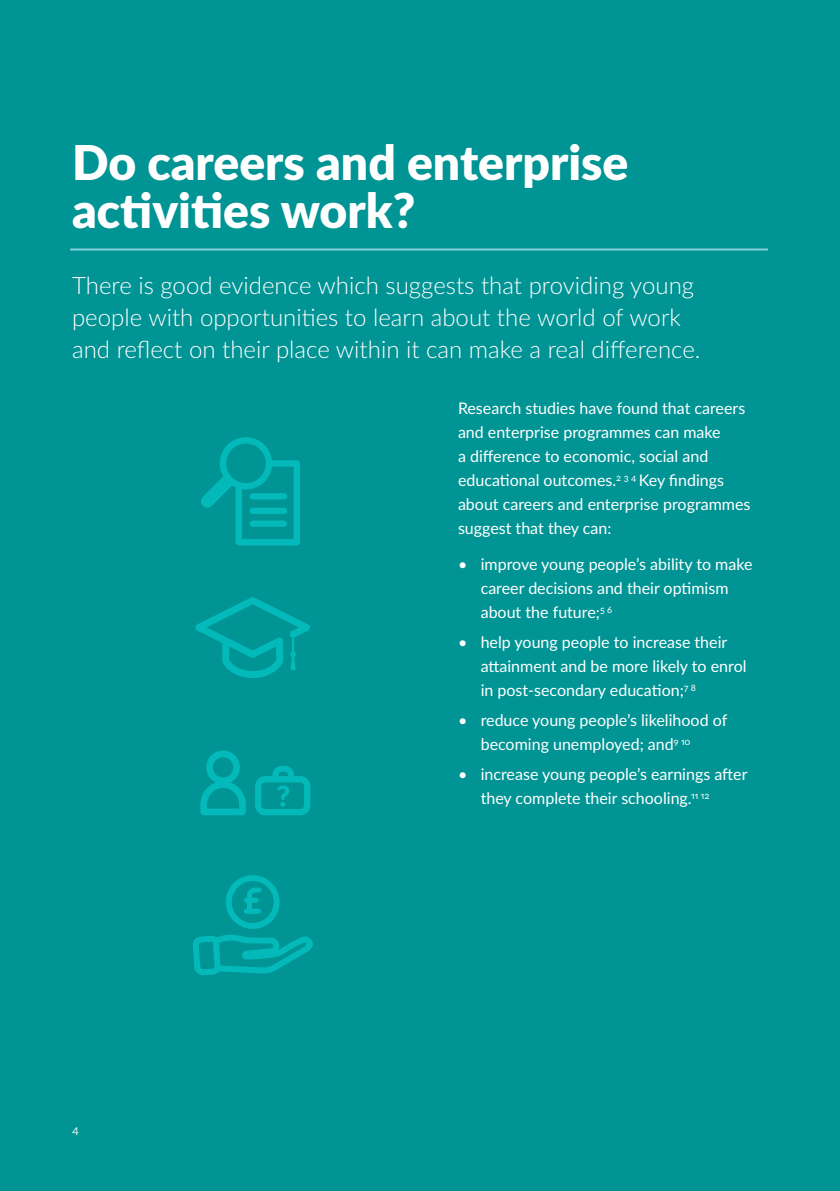
<style>
.page{position:relative;width:840px;height:1191px;background:#fff}
.page>*{position:absolute;margin:0;border:0;box-sizing:border-box;transform-origin:0 0}
.t1{font:900 48px/48px "Lato";color:#fff}
.t2{font:300 24px/32px "Lato";color:#fff}
.t3{font:16px/24px "Lato";color:#fff}
.t4{font:12px "Lato";color:#fff}
</style>
<div class="page">
<div style="left:0;top:0;width:839px;height:1191px;background:#009494"></div>
<hr style="left:70px;top:248px;width:697px;height:2px;background:#84d1d9">
<svg style="left:195px;top:597px;width:115px;height:81px"></svg>
<svg style="left:201px;top:446px;width:99px;height:100px"></svg>
<div style="left:253px;top:507px;width:31px;height:7px;background:#03b9b9"></div>
<div style="left:253px;top:520px;width:31px;height:7px;background:#03b9b9"></div>
<div style="left:223px;top:440px;width:46px;height:46px;background:#009494;border-radius:50%"></div>
<div style="left:220px;top:437px;width:52px;height:52px;border:6px solid #03b9b9;border-radius:50%"></div>
<div style="left:255px;top:776px;width:55px;height:39px;border:6px solid #03b9b9;border-radius:7px"></div>
<svg style="left:200px;top:750px;width:46px;height:65px"></svg>
<svg style="left:268px;top:766px;width:29px;height:41px"></svg>
<svg style="left:193px;top:928px;width:120px;height:47px"></svg>
<svg style="left:244px;top:887px;width:18px;height:27px"></svg>
<div style="left:225px;top:875px;width:54px;height:54px;border:6px solid #03b9b9;border-radius:50%"></div>
<h1 class="t1" style="left:72px;top:136px;width:557px">Do careers and enterprise activities work?</h1>
<h2 class="t2" style="left:72px;top:269px;width:629px">There is good evidence which suggests that providing young people with opportunities to learn about the world of work and reflect on their place within it can make a real difference.</h2>
<p class="t4" style="left:72px;top:1121px;width:8px">4</p>
<p class="t3" style="left:458px;top:396px;width:294px">Research studies have found that careers and enterprise programmes can make<br>a difference to economic, social and educational outcomes.<sup>2</sup> <sup>3</sup> <sup>4</sup> Key findings about careers and enterprise programmes suggest that they can:</p>
<p class="t3" style="left:480px;top:552px;width:273px;text-indent:-23px">• improve young people’s ability to make career decisions and their optimism about the future;<sup>5</sup> <sup>6</sup></p>
<p class="t3" style="left:480px;top:630px;width:267px;text-indent:-23px">• help young people to increase their attainment and be more likely to enrol in post-secondary education;<sup>7</sup> <sup>8</sup></p>
<p class="t3" style="left:480px;top:708px;width:248px;text-indent:-23px">• reduce young people’s likelihood of becoming unemployed; and<sup>9</sup> <sup>10</sup></p>
<p class="t3" style="left:480px;top:762px;width:268px;text-indent:-23px">• increase young people’s earnings after they complete their schooling.<sup>11</sup> <sup>12</sup></p>
</div>
